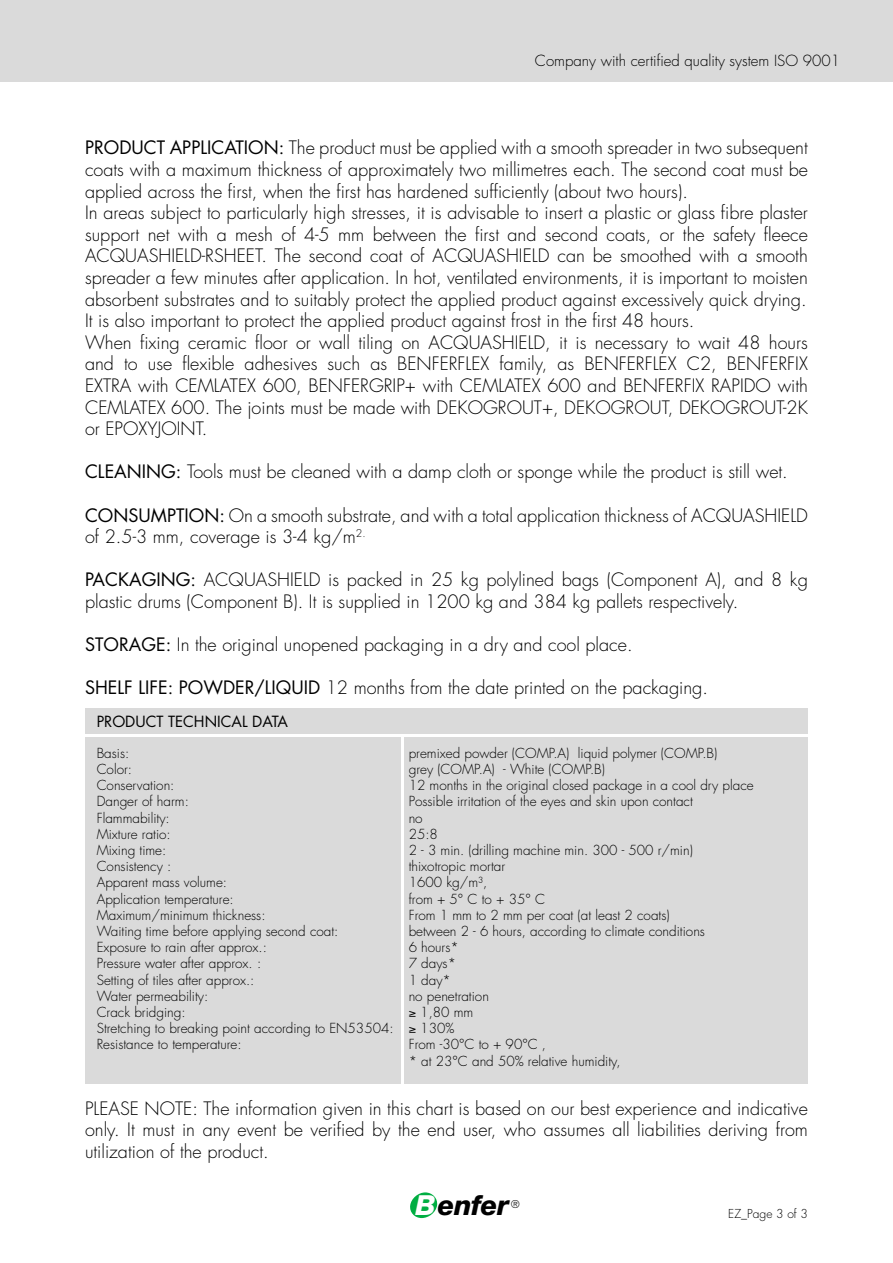
<style>
.page{position:relative;width:893px;height:1263px;background:#fff}
.page>*{position:absolute;margin:0;border:0;box-sizing:border-box;transform-origin:0 0}
.t1{font:italic 800 27.6px "Helvetica Neue";letter-spacing:-.02em;color:#000}
.t2{font:300 18px/21.6px "Futura";color:#000}
.t3{font:300 15px "Futura";color:#000}
.t4{font:15px "Futura CE";color:#000}
.t5{font:300 13.5px/16.2px "Futura";color:#000}
.t6{font:300 12px "Futura";color:#000}
.t7{font:300 10.5px "Futura";color:#000}
.s1{font-weight:400}
.s2{color:#fff}
</style>
<div class="page">
<svg style="left:410px;top:1192px;width:28px;height:26px"></svg>
<div style="left:0;top:0;width:893px;height:81px;background:#dadada"></div>
<div style="left:85px;top:708px;width:723px;height:25px;background:#dadada"></div>
<div style="left:85px;top:737px;width:316px;height:346px;background:#dadada"></div>
<div style="left:405px;top:737px;width:403px;height:346px;background:#dadada"></div>
<p class="t3" style="left:535px;top:51px;width:307px">Company with certified quality system ISO 9001</p>
<p class="t2" style="left:85px;top:138px;width:724px"><span class="s1">PRODUCT APPLICATION:</span> The product must be applied with a smooth spreader in two subsequent coats with a maximum thickness of approximately two millimetres each. The second coat must be applied across the first, when the first has hardened sufficiently (about two hours).<br>In areas subject to particularly high stresses, it is advisable to insert a plastic or glass fibre plaster support net with a mesh of 4-5 mm between the first and second coats, or the safety fleece ACQUASHIELD-RSHEET. The second coat of ACQUASHIELD can be smoothed with a smooth spreader a few minutes after application. In hot, ventilated environments, it is important to moisten absorbent substrates and to suitably protect the applied product against excessively quick drying.<br>It is also important to protect the applied product against frost in the first 48 hours.<br>When fixing ceramic floor or wall tiling on ACQUASHIELD, it is necessary to wait 48 hours and to use flexible adhesives such as BENFERFLEX family, as BENFERFLEX C2, BENFERFIX EXTRA with CEMLATEX 600, BENFERGRIP+ with CEMLATEX 600 and BENFERFIX RAPIDO with CEMLATEX 600. The joints must be made with DEKOGROUT+, DEKOGROUT, DEKOGROUT-2K or EPOXYJOINT.</p>
<p class="t2" style="left:85px;top:462px;width:704px"><span class="s1">CLEANING:</span> Tools must be cleaned with a damp cloth or sponge while the product is still wet.</p>
<p class="t2" style="left:85px;top:505px;width:724px"><span class="s1">CONSUMPTION:</span> On a smooth substrate, and with a total application thickness of ACQUASHIELD of 2.5-3 mm, coverage is 3-4 kg/m<sup>2.</sup></p>
<p class="t2" style="left:85px;top:570px;width:724px"><span class="s1">PACKAGING:</span> ACQUASHIELD is packed in 25 kg polylined bags (Component A), and 8 kg plastic drums (Component B). It is supplied in 1200 kg and 384 kg pallets respectively.</p>
<p class="t2" style="left:85px;top:634px;width:549px"><span class="s1">STORAGE:</span> In the original unopened packaging in a dry and cool place.</p>
<p class="t2" style="left:85px;top:678px;width:624px"><span class="s1">SHELF LIFE: POWDER/LIQUID</span> 12 months from the date printed on the packaging.</p>
<p class="t4" style="left:97px;top:712px;width:193px">PRODUCT TECHNICAL DATA</p>
<p class="t5" style="left:97px;top:745px;width:34px">Basis:</p>
<p class="t5" style="left:409px;top:745px;width:310px">premixed powder (COMP.A) liquid polymer (COMP.B)</p>
<p class="t5" style="left:97px;top:761px;width:37px">Color:</p>
<p class="t5" style="left:409px;top:761px;width:198px">grey (COMP.A) - White (COMP.B)</p>
<p class="t5" style="left:97px;top:777px;width:79px">Conservation:</p>
<p class="t5" style="left:409px;top:777px;width:346px">12 months in the original closed package in a cool dry place</p>
<p class="t5" style="left:97px;top:794px;width:94px">Danger of harm:</p>
<p class="t5" style="left:409px;top:794px;width:286px">Possible irritation of the eyes and skin upon contact</p>
<p class="t5" style="left:97px;top:810px;width:75px">Flammability:</p>
<p class="t5" style="left:409px;top:810px;width:15px">no</p>
<p class="t5" style="left:97px;top:826px;width:76px">Mixture ratio:</p>
<p class="t5" style="left:409px;top:826px;width:31px">25:8</p>
<p class="t5" style="left:97px;top:842px;width:71px">Mixing time:</p>
<p class="t5" style="left:409px;top:842px;width:286px">2 - 3 min. (drilling machine min. 300 - 500 r/min)</p>
<p class="t5" style="left:97px;top:858px;width:76px">Consistency :</p>
<p class="t5" style="left:409px;top:858px;width:98px">thixotropic mortar</p>
<p class="t5" style="left:97px;top:875px;width:132px">Apparent mass volume:</p>
<p class="t5" style="left:409px;top:875px;width:80px">1600 kg/m³,</p>
<p class="t5" style="left:97px;top:891px;width:139px">Application temperature:</p>
<p class="t5" style="left:409px;top:891px;width:138px">from + 5° C to + 35° C</p>
<p class="t5" style="left:97px;top:907px;width:170px">Maximum/minimum thickness:</p>
<p class="t5" style="left:409px;top:907px;width:262px">From 1 mm to 2 mm per coat (at least 2 coats)</p>
<p class="t5" style="left:97px;top:923px;width:243px">Waiting time before applying second coat:</p>
<p class="t5" style="left:409px;top:923px;width:298px">between 2 - 6 hours, according to climate conditions</p>
<p class="t5" style="left:97px;top:939px;width:172px">Exposure to rain after approx.:</p>
<p class="t5" style="left:409px;top:939px;width:52px">6 hours*</p>
<p class="t5" style="left:97px;top:956px;width:166px">Pressure water after approx. :</p>
<p class="t5" style="left:409px;top:956px;width:49px">7 days*</p>
<p class="t5" style="left:97px;top:972px;width:159px">Setting of tiles after approx.:</p>
<p class="t5" style="left:409px;top:972px;width:44px">1 day*</p>
<p class="t5" style="left:97px;top:988px;width:113px">Water permeability:</p>
<p class="t5" style="left:409px;top:988px;width:82px">no penetration</p>
<p class="t5" style="left:97px;top:1004px;width:90px">Crack bridging:</p>
<p class="t5" style="left:97px;top:1004px;width:378px;text-indent:312px">≥ 1,80 mm<br>Stretching to breaking point according to EN53504: ≥ 130%<br>Resistance to temperature:</p>
<p class="t5" style="left:409px;top:1037px;width:213px">From -30°C to + 90°C ,<br>* at 23°C and 50% relative humidity,</p>
<p class="t2" style="left:85px;top:1098px;width:724px;text-align:justify">PLEASE NOTE: The information given in this chart is based on our best experience and indicative only. It must in any event be verified by the end user, who assumes all liabilities deriving from utilization of the product.</p>
<h1 class="t1" style="left:416px;top:1189px;width:95px"><span class="s2">B</span>enfer</h1>
<p class="t7" style="left:511px;top:1198px;width:10px">®</p>
<p class="t6" style="left:728px;top:1206px;width:81px">EZ_Page 3 of 3</p>
</div>
